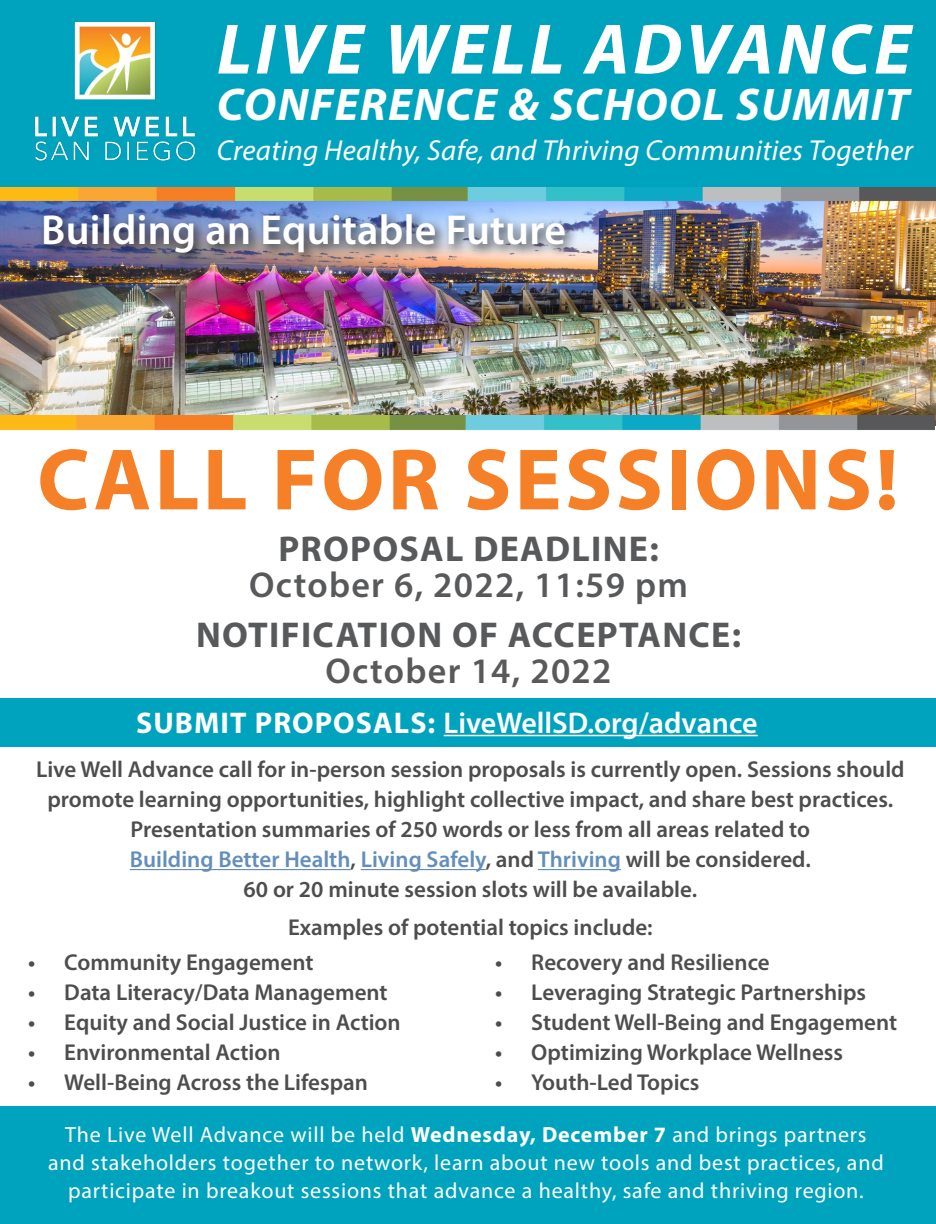
<style>
.page{position:relative;width:936px;height:1224px;background:#fff}
.page>*{position:absolute;margin:0;border:0;box-sizing:border-box;transform-origin:0 0}
.t1{font:700 88px "Myriad Pro";letter-spacing:.035em;color:#f58027}
.t2{font:italic 700 72px "Myriad Pro";letter-spacing:.05em;color:#fff}
.t3{font:italic 700 46px "Myriad Pro";letter-spacing:.03em;color:#fff}
.t4{font:600 42px "Myriad Pro";letter-spacing:.005em;color:#fff}
.t5{font:700 36px "Myriad Pro";letter-spacing:.035em;color:#58595b}
.t6{font:600 36px "Myriad Pro";letter-spacing:.035em;color:#58595b}
.t7{font:600 30px "Myriad Pro";color:#fff}
.t8{font:italic 29px "Myriad Pro";letter-spacing:.01em;color:#fff}
.t9{font:600 23px/30px "Myriad Pro";color:#4d4d4d;text-align:center}
.t10{font:22px/28px "Myriad Pro";letter-spacing:.035em;color:#fff;text-align:center}
.s1{font-weight:700}
.s2{color:#638ebb}
</style>
<div class="page">
<img style="left:0;top:206px;width:936px;height:219px">
<div style="left:0;top:1106px;width:936px;height:118px;background:#00a3bd"></div>
<div style="left:0;top:699px;width:936px;height:48px;background:#00a3bd"></div>
<div style="left:0;top:0;width:936px;height:196px;background:#00a3bd"></div>
<hr style="left:130px;top:869px;width:221px;height:1px;background:#638ebb">
<hr style="left:361px;top:869px;width:125px;height:1px;background:#638ebb">
<hr style="left:538px;top:869px;width:83px;height:1px;background:#638ebb">
<img style="left:35px;top:21px;width:161px;height:140px">
<div style="left:38px;top:209px;width:541px;height:58px;background:#000;opacity:.75"></div>
<img style="left:0;top:416px;width:934px;height:15px">
<img style="left:0;top:187px;width:936px;height:19px">
<hr style="left:444px;top:735px;width:314px;height:1px;background:#fff">
<h2 class="t2" style="left:217px;top:2px;width:696px">LIVE WELL ADVANCE</h2>
<h3 class="t3" style="left:217px;top:74px;width:694px">CONFERENCE &amp; SCHOOL SUMMIT</h3>
<p class="t8" style="left:217px;top:132px;width:698px">Creating Healthy, Safe, and Thriving Communities Together</p>
<h3 class="t4" style="left:41px;top:203px;width:526px">Building an Equitable Future</h3>
<h1 class="t1" style="left:37px;top:422px;width:863px">CALL FOR SESSIONS!</h1>
<h3 class="t5" style="left:278px;top:526px;width:382px">PROPOSAL DEADLINE:</h3>
<h3 class="t6" style="left:249px;top:562px;width:440px">October 6, 2022, 11:59 pm</h3>
<h3 class="t5" style="left:196px;top:612px;width:547px">NOTIFICATION OF ACCEPTANCE:</h3>
<h3 class="t6" style="left:326px;top:648px;width:287px">October 14, 2022</h3>
<h3 class="t7" style="left:136px;top:703px;width:623px"><span class="s1">SUBMIT PROPOSALS:</span> LiveWellSD.org/advance</h3>
<p class="t9" style="left:36px;top:754px;width:870px">Live Well Advance call for in-person session proposals is currently open. Sessions should promote learning opportunities, highlight collective impact, and share best practices.<br>Presentation summaries of 250 words or less from all areas related to<br><span class="s2">Building Better Health</span>, <span class="s2">Living Safely</span>, and <span class="s2">Thriving</span> will be considered.<br>60 or 20 minute session slots will be available.</p>
<p class="t9" style="left:288px;top:912px;width:366px">Examples of potential topics include:</p>
<p class="t9" style="left:495px;top:946px;width:276px">• Recovery and Resilience</p>
<p class="t9" style="left:495px;top:976px;width:372px">• Leveraging Strategic Partnerships</p>
<p class="t9" style="left:495px;top:1006px;width:403px">• Student Well-Being and Engagement</p>
<p class="t9" style="left:495px;top:1036px;width:349px">• Optimizing Workplace Wellness</p>
<p class="t9" style="left:495px;top:1066px;width:206px">• Youth-Led Topics</p>
<p class="t10" style="left:48px;top:1121px;width:837px">The Live Well Advance will be held <span class="s1">Wednesday, December 7</span> and brings partners and stakeholders together to network, learn about new tools and best practices, and participate in breakout sessions that advance a healthy, safe and thriving region.</p>
<p class="t9" style="left:28px;top:946px;width:287px">• Community Engagement</p>
<p class="t9" style="left:28px;top:976px;width:361px">• Data Literacy/Data Management</p>
<p class="t9" style="left:28px;top:1006px;width:374px">• Equity and Social Justice in Action</p>
<p class="t9" style="left:28px;top:1036px;width:254px">• Environmental Action</p>
<p class="t9" style="left:28px;top:1066px;width:341px">• Well-Being Across the Lifespan</p>
</div>
